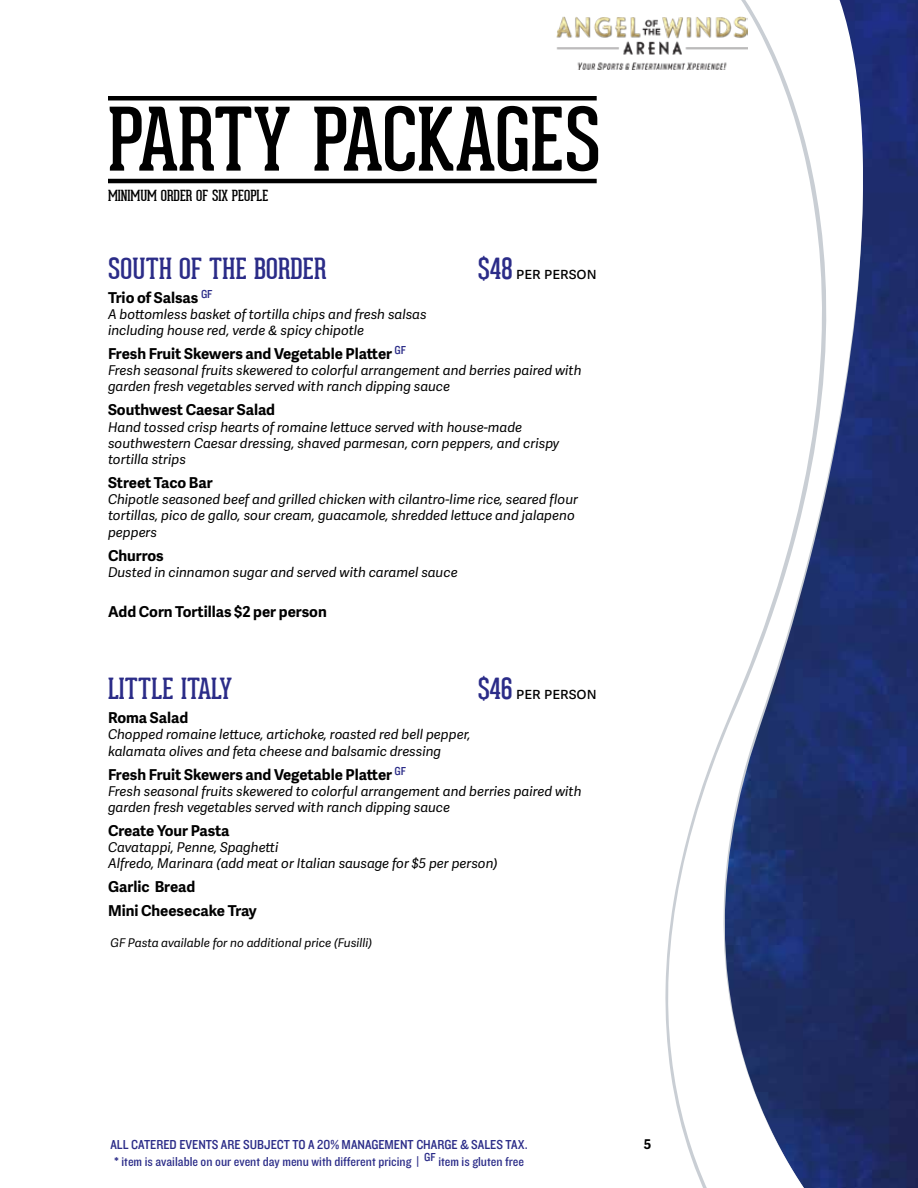
<style>
.page{position:relative;width:918px;height:1188px;background:#fff}
.page>*{position:absolute;margin:0;border:0;box-sizing:border-box;transform-origin:0 0}
.t1{font:85.5px "Geared Slab";letter-spacing:-.01em;color:#000}
.t2{font:28.5px "Geared Slab";color:#2b2c88}
.t3{font:16.5px "Adelle Sans";color:#000}
.t4{font:700 15px/24px "Adelle Sans";color:#000}
.t5{font:15px "Geared Slab";color:#000}
.t6{font:italic 13.5px/16.2px "Adelle Sans";color:#000}
.t7{font:13.5px/16.2px "Knockout HTF30 Junior Welterwt";color:#2b2c88}
.t8{font:700 13.5px "Adelle Sans";color:#000}
.t9{font:italic 12px "Adelle Sans";color:#000}
.s1{font-family:"Geared Slab";font-size:28.5px;color:#2b2c88}
</style>
<div class="page">
<svg style="left:665px;top:0;width:253px;height:1188px"></svg>
<img style="left:556px;top:16px;width:191px;height:54px">
<hr style="left:108px;top:179px;width:489px;height:4px;background:#000">
<hr style="left:108px;top:96px;width:489px;height:4px;background:#000">
<h1 class="t1" style="left:108px;top:88px;width:494px">PARTY PACKAGES</h1>
<p class="t5" style="left:108px;top:186px;width:162px">MINIMUM ORDER OF SIX PEOPLE</p>
<h2 class="t2" style="left:108px;top:251px;width:220px">SOUTH OF THE BORDER</h2>
<p class="t3" style="left:478px;top:261px;width:120px"><span class="s1">$48</span> per person</p>
<p class="t4" style="left:108px;top:285px;width:106px">Trio of Salsas <sup>GF</sup></p>
<p class="t6" style="left:108px;top:305px;width:320px">A bottomless basket of tortilla chips and fresh salsas including house red, verde &amp; spicy chipotle</p>
<p class="t4" style="left:108px;top:341px;width:300px">Fresh Fruit Skewers and Vegetable Platter <sup>GF</sup></p>
<p class="t6" style="left:108px;top:362px;width:475px">Fresh seasonal fruits skewered to colorful arrangement and berries paired with garden fresh vegetables served with ranch dipping sauce</p>
<p class="t4" style="left:108px;top:397px;width:169px">Southwest Caesar Salad</p>
<p class="t6" style="left:108px;top:418px;width:453px">Hand tossed crisp hearts of romaine lettuce served with house-made southwestern Caesar dressing, shaved parmesan, corn peppers, and crispy tortilla strips</p>
<p class="t4" style="left:108px;top:470px;width:106px">Street Taco Bar</p>
<p class="t6" style="left:108px;top:491px;width:472px">Chipotle seasoned beef and grilled chicken with cilantro-lime rice, seared flour tortillas, pico de gallo, sour cream, guacamole, shredded lettuce and jalapeno peppers</p>
<p class="t4" style="left:108px;top:543px;width:57px">Churros</p>
<p class="t6" style="left:108px;top:563px;width:351px">Dusted in cinnamon sugar and served with caramel sauce</p>
<p class="t4" style="left:108px;top:599px;width:220px">Add Corn Tortillas $2 per person</p>
<h2 class="t2" style="left:108px;top:672px;width:126px">LITTLE ITALY</h2>
<p class="t3" style="left:478px;top:682px;width:120px"><span class="s1">$46</span> per person</p>
<p class="t4" style="left:108px;top:705px;width:82px">Roma Salad</p>
<p class="t6" style="left:108px;top:726px;width:364px">Chopped romaine lettuce, artichoke, roasted red bell pepper, kalamata olives and feta cheese and balsamic dressing</p>
<p class="t4" style="left:108px;top:762px;width:300px">Fresh Fruit Skewers and Vegetable Platter <sup>GF</sup></p>
<p class="t6" style="left:108px;top:782px;width:475px">Fresh seasonal fruits skewered to colorful arrangement and berries paired with garden fresh vegetables served with ranch dipping sauce</p>
<p class="t4" style="left:108px;top:818px;width:123px">Create Your Pasta</p>
<p class="t6" style="left:108px;top:839px;width:391px">Cavatappi, Penne, Spaghetti<br>Alfredo, Marinara (add meat or Italian sausage for $5 per person)</p>
<p class="t4" style="left:108px;top:874px;width:150px">Garlic Bread<br>Mini Cheesecake Tray</p>
<p class="t9" style="left:111px;top:934px;width:263px">GF Pasta available for no additional price (Fusilli)</p>
<p class="t7" style="left:110px;top:1137px;width:419px">ALL CATERED EVENTS ARE SUBJECT TO A 20% MANAGEMENT CHARGE &amp; SALES TAX. * item is available on our event day menu with different pricing | <sup>GF</sup> item is gluten free</p>
<p class="t8" style="left:644px;top:1134px;width:9px">5</p>
</div>
